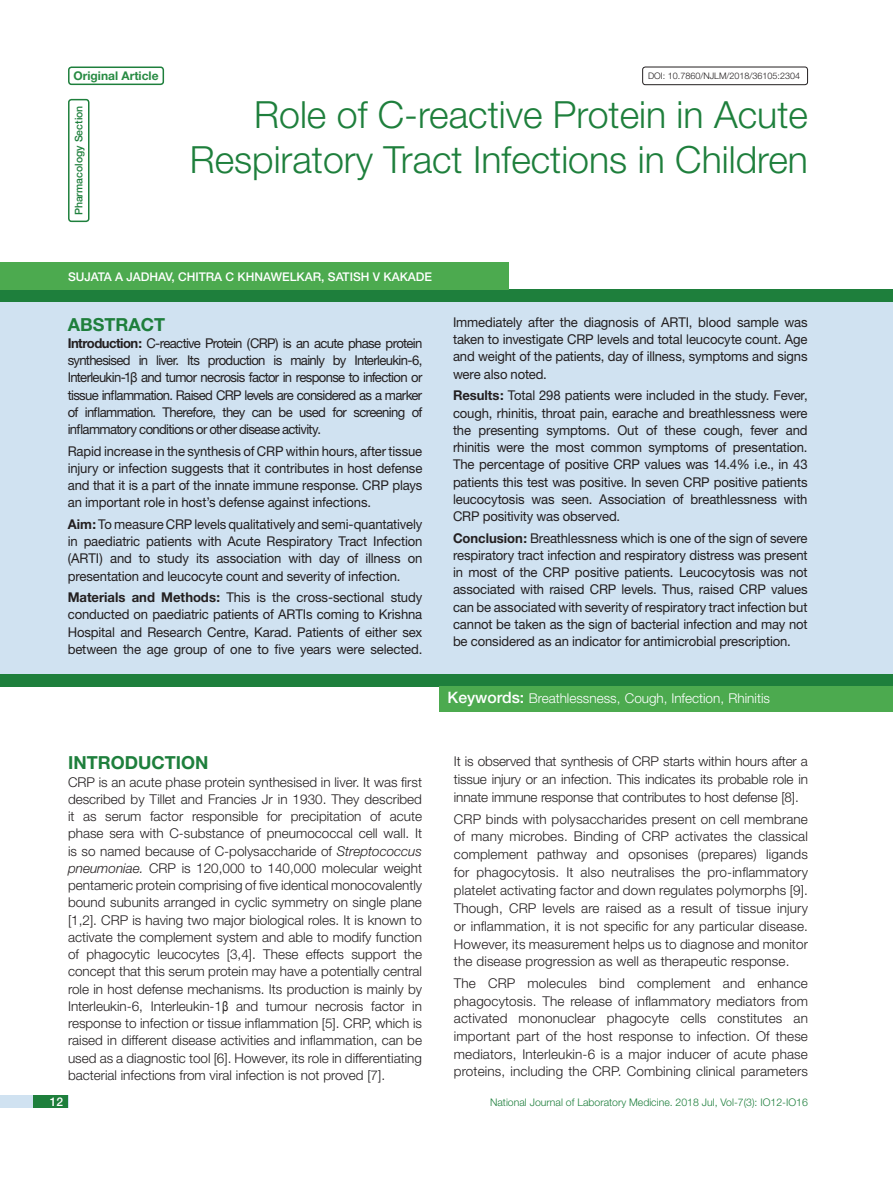
<style>
.page{position:relative;width:893px;height:1191px;background:#fff}
.page>*{position:absolute;margin:0;border:0;box-sizing:border-box;transform-origin:0 0}
.Main_Heading{font:300 37.5px/45px "Helvetica Neue";color:#1e7f3c;text-align:right}
.Heading{font:700 18px "Helvetica Neue";color:#1e7f3c}
.Abstract_Text{font:13.5px/17.2px "Helvetica Neue";letter-spacing:-.01em;color:#231f20;text-align:justify}
.Body_Text{font:300 13.5px/17.2px "Helvetica Neue";color:#231f20;text-align:justify}
.t1{font:300 13.5px "Helvetica Neue";color:#fff}
.Author{font:500 12px "Helvetica Neue";color:#fff}
.t2{font:700 12px "Helvetica Neue";color:#288b43}
.t3{font:300 10.5px "Helvetica Neue";color:#1e7f3c}
.t4{font:500 10.5px "Helvetica Neue";color:#1e7f3c}
.t5{font:300 9px "Helvetica Neue";color:#231f20}
.s1{font-weight:700}
.s2{font-family:"Arial"}
.s3{font-weight:500;font-size:15.75px}
.s4{font-style:italic}
.s5{font-family:"Arial Narrow";font-weight:400}
</style>
<div class="page">
<div style="left:0;top:1095px;width:68px;height:13px;background:#d0e2f1"></div>
<div style="left:33px;top:1095px;width:35px;height:13px;background:#1e7f3c"></div>
<div style="left:68px;top:66px;width:96px;height:19px;border:2px solid #1e7f3c;border-radius:3px"></div>
<div style="left:642px;top:67px;width:166px;height:18px;border:1px solid #231f20;border-radius:3px"></div>
<div style="left:0;top:302px;width:893px;height:372px;background:#d0e2f1"></div>
<div style="left:0;top:289px;width:893px;height:12px;background:#1e7f3c"></div>
<div style="left:68px;top:99px;width:21px;height:123px;border:2px solid #1e7f3c;border-radius:3px"></div>
<div style="left:0;top:262px;width:508px;height:27px;background:#4caa4f"></div>
<div style="left:0;top:674px;width:893px;height:12px;background:#1e7f3c"></div>
<div style="left:439px;top:686px;width:454px;height:26px;background:#4caa4f"></div>
<p class="t2" style="left:74px;top:68px;width:87px">Original Article</p>
<p class="t5" style="left:648px;top:70px;width:154px">DOI: 10.7860/NJLM/2018/36105:2304</p>
<p class="t4" style="left:72px;top:215px;width:111px;rotate:-90deg">PHARMACOLOGY SECTION</p>
<p class="Main_Heading" style="left:190px;top:92px;width:620px">Role of C-reactive Protein in Acute<br>Respiratory Tract Infections in Children</p>
<p class="Author" style="left:68px;top:269px;width:366px">SUJATA A JADHAV, CHITRA C KHNAWELKAR, SATISH V KAKADE</p>
<p class="Heading" style="left:68px;top:313px;width:99px">ABSTRACT</p>
<p class="Abstract_Text" style="left:68px;top:334px;width:356px"><span class="s1">Introduction:</span> C-reactive Protein (CRP) is an acute phase protein synthesised in liver. Its production is mainly by Interleukin-6, Interleukin-1<span class="s2">β</span> and tumor necrosis factor in response to infection or tissue inflammation. Raised CRP levels are considered as a marker of inflammation. Therefore, they can be used for screening of inflammatory conditions or other disease activity.</p>
<p class="Abstract_Text" style="left:68px;top:442px;width:356px">Rapid increase in the synthesis of CRP within hours, after tissue injury or infection suggests that it contributes in host defense and that it is a part of the innate immune response. CRP plays an important role in host’s defense against infections.</p>
<p class="Abstract_Text" style="left:68px;top:515px;width:356px"><span class="s1">Aim:</span> To measure CRP levels qualitatively and semi-quantatively in paediatric patients with Acute Respiratory Tract Infection (ARTI) and to study its association with day of illness on presentation and leucocyte count and severity of infection.</p>
<p class="Abstract_Text" style="left:68px;top:588px;width:356px"><span class="s1">Materials and Methods:</span> This is the cross-sectional study conducted on paediatric patients of ARTIs coming to Krishna Hospital and Research Centre, Karad. Patients of either sex between the age group of one to five years were selected.</p>
<p class="Abstract_Text" style="left:453px;top:313px;width:356px">Immediately after the diagnosis of ARTI, blood sample was taken to investigate CRP levels and total leucocyte count. Age and weight of the patients, day of illness, symptoms and signs were also noted.</p>
<p class="Abstract_Text" style="left:453px;top:386px;width:356px"><span class="s1">Results:</span> Total 298 patients were included in the study. Fever, cough, rhinitis, throat pain, earache and breathlessness were the presenting symptoms. Out of these cough, fever and rhinitis were the most common symptoms of presentation.<br>The percentage of positive CRP values was 14.4% i.e., in 43 patients this test was positive. In seven CRP positive patients leucocytosis was seen. Association of breathlessness with CRP positivity was observed.</p>
<p class="Abstract_Text" style="left:453px;top:529px;width:356px"><span class="s1">Conclusion:</span> Breathlessness which is one of the sign of severe respiratory tract infection and respiratory distress was present in most of the CRP positive patients. Leucocytosis was not associated with raised CRP levels. Thus, raised CRP values can be associated with severity of respiratory tract infection but cannot be taken as the sign of bacterial infection and may not be considered as an indicator for antimicrobial prescription.</p>
<p class="t1" style="left:448px;top:690px;width:324px"><span class="s3">KEYWORDS:</span> Breathlessness, Cough, Infection, Rhinitis</p>
<p class="Heading" style="left:68px;top:751px;width:33px">Intro</p>
<p class="Heading" style="left:125px;top:751px;width:39px">ductio</p>
<p class="Heading" style="left:195px;top:751px;width:15px">n</p>
<p class="Body_Text" style="left:68px;top:773px;width:356px">CRP is an acute phase protein synthesised in liver. It was first described by Tillet and Francies Jr in 1930. They described it as serum factor responsible for precipitation of acute phase sera with C-substance of pneumococcal cell wall. It is so named because of C-polysaccharide of <span class="s4">Streptococcus pneumoniae.</span> CRP is 120,000 to 140,000 molecular weight pentameric protein comprising of five identical monocovalently bound subunits arranged in cyclic symmetry on single plane [1,2]. CRP is having two major biological roles. It is known to activate the complement system and able to modify function of phagocytic leucocytes [3,4]. These effects support the concept that this serum protein may have a potentially central role in host defense mechanisms. Its production is mainly by Interleukin-6, Interleukin-1<span class="s5">β</span> and tumour necrosis factor in response to infection or tissue inflammation [5]. CRP, which is raised in different disease activities and inflammation, can be used as a diagnostic tool [6]. However, its role in differentiating bacterial infections from viral infection is not proved [7].</p>
<p class="Body_Text" style="left:454px;top:751px;width:355px;line-height:17.9px">It is observed that synthesis of CRP starts within hours after a tissue injury or an infection. This indicates its probable role in innate immune response that contributes to host defense [8].</p>
<p class="Body_Text" style="left:454px;top:809px;width:356px;line-height:17.9px">CRP binds with polysaccharides present on cell membrane of many microbes. Binding of CRP activates the classical complement pathway and opsonises (prepares) ligands for phagocytosis. It also neutralises the pro-inflammatory platelet activating factor and down regulates polymorphs [9].<br>Though, CRP levels are raised as a result of tissue injury or inflammation, it is not specific for any particular disease.<br>However, its measurement helps us to diagnose and monitor the disease progression as well as therapeutic response.</p>
<p class="Body_Text" style="left:454px;top:974px;width:356px">The CRP molecules bind complement and enhance phagocytosis. The release of inflammatory mediators from activated mononuclear phagocyte cells constitutes an important part of the host response to infection. Of these mediators, Interleukin-6 is a major inducer of acute phase proteins, including the CRP. Combining clinical parameters</p>
<p class="Author" style="left:50px;top:1094px;width:15px">12</p>
<p class="t3" style="left:490px;top:1096px;width:319px">National Journal of Laboratory Medicine. 2018 Jul, Vol-7(3): IO12-IO16</p>
</div>
